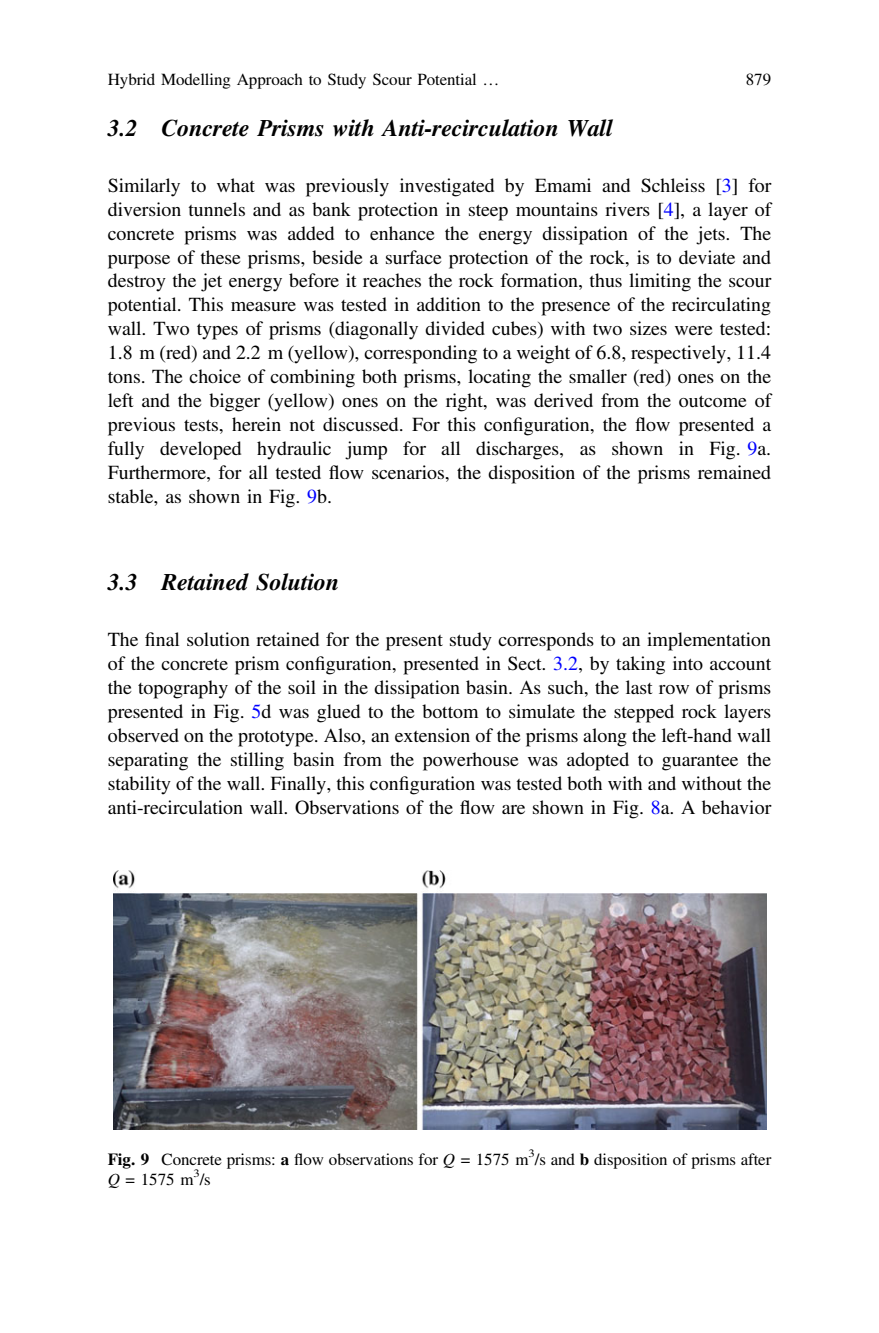
<style>
.page{position:relative;width:879px;height:1333px;background:#fff}
.page>*{position:absolute;margin:0;border:0;box-sizing:border-box;transform-origin:0 0}
.t1{font:24px "Mmbflf Ptkpqc Dttqxh Adv TT8 fc 4438 a.BI";color:#000}
.t2{font:20px/24px "Gxdpfl Vsmtty Xnxxtb Adv TT5 ada 87 cc";color:#000;text-align:justify}
.t3{font:17px/20px "Gxdpfl Vsmtty Xnxxtb Adv TT5 ada 87 cc";color:#000}
.s1{font-family:"Yhhjss Gbnpdk Fpfnck Adv TT3713 a 231"}
.s2{color:#00f}
.s3{font-family:"Rgghxd Vnfwtk Tbbdsn Adv TT5 ada 87 cc+fb"}
.s4{font-family:"Tmsqxg Mdxkyn Xmmmxm Adv GTIMES R"}
.s5{font-family:"Hmybmw Glwxrh Vsvqpj Adv T Teeee 58 d 9.B"}
.s6{font-family:"Ghswcd Rkpksp Ckbjct Adv T Tf 2 e 4 df 62.I"}
</style>
<div class="page">
<img style="left:113px;top:870px;width:653px;height:259px">
<p class="t3" style="left:108px;top:71px;width:393px">Hybrid Modelling Approach to Study Scour Potential <span class="s1">…</span></p>
<p class="t3" style="left:746px;top:71px;width:27px">879</p>
<p class="t1" style="left:108px;top:114px;width:507px">3.2 Concrete Prisms with Anti-recirculation Wall</p>
<p class="t2" style="left:108px;top:175px;width:665px">Similarly to what was previously investigated by Emami and Schleiss [<span class="s2">3</span>] for diversion tunnels and as bank protection in steep mountains rivers [<span class="s2">4</span>], a layer of concrete prisms was added to enhance the energy dissipation of the jets. The purpose of these prisms, beside a surface protection of the rock, is to deviate and destroy the jet energy before it reaches the rock formation, thus limiting the scour potential. This measure was tested in addition to the presence of the recirculating wall. Two types of prisms (diagonally divided cubes) with two sizes were tested:<br>1.8 m (red) and 2.2 m (yellow), corresponding to a weight of 6.8, respectively, 11.4 tons. The choice of combining both prisms, locating the smaller (red) ones on the left and the bigger (yellow) ones on the right, was derived from the outcome of previous tests, herein not discussed. For this con<span class="s3">fi</span>guration, the <span class="s4">fl</span>ow presented a fully developed hydraulic jump for all discharges, as shown in Fig. <span class="s2">9</span>a.<br>Furthermore, for all tested <span class="s4">fl</span>ow scenarios, the disposition of the prisms remained stable, as shown in Fig. <span class="s2">9</span>b.</p>
<p class="t1" style="left:108px;top:568px;width:233px">3.3 Retained Solution</p>
<p class="t2" style="left:108px;top:629px;width:665px">The <span class="s3">fi</span>nal solution retained for the present study corresponds to an implementation of the concrete prism con<span class="s3">fi</span>guration, presented in Sect. <span class="s2">3.2</span>, by taking into account the topography of the soil in the dissipation basin. As such, the last row of prisms presented in Fig. <span class="s2">5</span>d was glued to the bottom to simulate the stepped rock layers observed on the prototype. Also, an extension of the prisms along the left-hand wall separating the stilling basin from the powerhouse was adopted to guarantee the stability of the wall. Finally, this con<span class="s3">fi</span>guration was tested both with and without the anti-recirculation wall. Observations of the <span class="s4">fl</span>ow are shown in Fig. <span class="s2">8</span>a. A behavior</p>
<p class="t3" style="left:108px;top:1150px;width:665px"><span class="s5">Fig. 9</span> Concrete prisms: <span class="s5">a</span> <span class="s4">fl</span>ow observations for <span class="s6">Q</span> = 1575 m<sup>3</sup>/s and <span class="s5">b</span> disposition of prisms after<br><span class="s6">Q</span> = 1575 m<sup>3</sup>/s</p>
</div>
